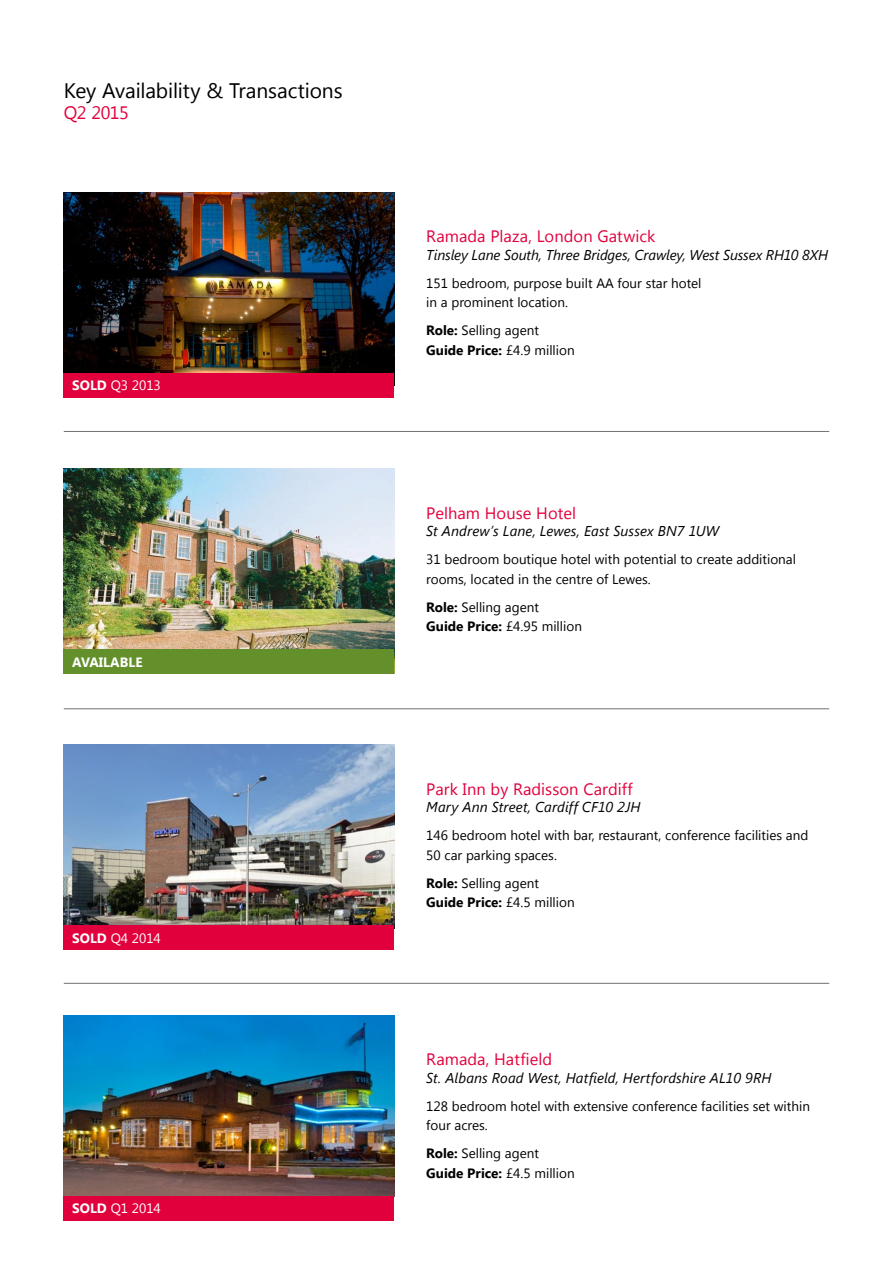
<style>
.page{position:relative;width:893px;height:1263px;background:#fff}
.page>*{position:absolute;margin:0;border:0;box-sizing:border-box;transform-origin:0 0}
.t1{font:21px "Segoe UI";letter-spacing:-.005em;color:#000}
.t2{font:18px "Segoe UI";letter-spacing:-.025em;color:#e2003c}
.t3{font:16.5px "Segoe UI";letter-spacing:.005em;color:#e2003c}
.t4{font:italic 14.25px "Segoe UI";letter-spacing:.005em;color:#000}
.t5{font:13.5px/19.5px "Segoe UI";color:#000}
.t6{font:13.5px "Segoe UI";color:#fff}
.t7{font:700 13.5px "Segoe UI";color:#fff}
.s1{font-weight:700}
</style>
<div class="page">
<img style="left:64px;top:1015px;width:330px;height:181px">
<div style="left:64px;top:1196px;width:330px;height:24px;background:#e2003c"></div>
<img style="left:64px;top:744px;width:330px;height:182px">
<div style="left:64px;top:926px;width:330px;height:24px;background:#e2003c"></div>
<hr style="left:64px;top:431px;width:765px;height:1px;background:#707172">
<hr style="left:64px;top:708px;width:765px;height:1px;background:#707172">
<hr style="left:64px;top:983px;width:765px;height:1px;background:#707172">
<img style="left:64px;top:469px;width:330px;height:181px">
<div style="left:64px;top:650px;width:330px;height:24px;background:#63902b"></div>
<img style="left:64px;top:192px;width:330px;height:181px">
<div style="left:64px;top:373px;width:330px;height:24px;background:#e2003c"></div>
<h1 class="t1" style="left:64px;top:76px;width:280px">Key Availability &amp; Transactions</h1>
<h2 class="t2" style="left:64px;top:100px;width:67px">Q2 2015</h2>
<p class="t6" style="left:72px;top:376px;width:90px"><span class="s1">SOLD</span> Q3 2013</p>
<p class="t7" style="left:72px;top:652px;width:72px">AVAILABLE</p>
<p class="t6" style="left:72px;top:928px;width:90px"><span class="s1">SOLD</span> Q4 2014</p>
<p class="t6" style="left:72px;top:1199px;width:90px"><span class="s1">SOLD</span> Q1 2014</p>
<p class="t3" style="left:426px;top:225px;width:230px">Ramada Plaza, London Gatwick</p>
<p class="t4" style="left:426px;top:245px;width:404px">Tinsley Lane South, Three Bridges, Crawley, West Sussex RH10 8XH</p>
<p class="t5" style="left:426px;top:272px;width:277px">151 bedroom, purpose built AA four star hotel in a prominent location.</p>
<p class="t5" style="left:426px;top:320px;width:150px"><span class="s1">Role:</span> Selling agent<br><span class="s1">Guide Price:</span> £4.9 million</p>
<p class="t3" style="left:426px;top:502px;width:151px">Pelham House Hotel</p>
<p class="t4" style="left:426px;top:521px;width:294px">St Andrew’s Lane, Lewes, East Sussex BN7 1UW</p>
<p class="t5" style="left:426px;top:549px;width:371px">31 bedroom boutique hotel with potential to create additional rooms, located in the centre of Lewes.</p>
<p class="t5" style="left:426px;top:597px;width:157px"><span class="s1">Role:</span> Selling agent<br><span class="s1">Guide Price:</span> £4.95 million</p>
<p class="t3" style="left:426px;top:777px;width:208px">Park Inn by Radisson Cardiff</p>
<p class="t4" style="left:426px;top:797px;width:216px">Mary Ann Street, Cardiff CF10 2JH</p>
<p class="t5" style="left:426px;top:825px;width:384px">146 bedroom hotel with bar, restaurant, conference facilities and<br>50 car parking spaces.</p>
<p class="t5" style="left:426px;top:872px;width:150px"><span class="s1">Role:</span> Selling agent<br><span class="s1">Guide Price:</span> £4.5 million</p>
<p class="t3" style="left:426px;top:1048px;width:127px">Ramada, Hatfield</p>
<p class="t4" style="left:426px;top:1068px;width:347px">St. Albans Road West, Hatfield, Hertfordshire AL10 9RH</p>
<p class="t5" style="left:426px;top:1095px;width:385px">128 bedroom hotel with extensive conference facilities set within four acres.</p>
<p class="t5" style="left:426px;top:1143px;width:150px"><span class="s1">Role:</span> Selling agent<br><span class="s1">Guide Price:</span> £4.5 million</p>
</div>
